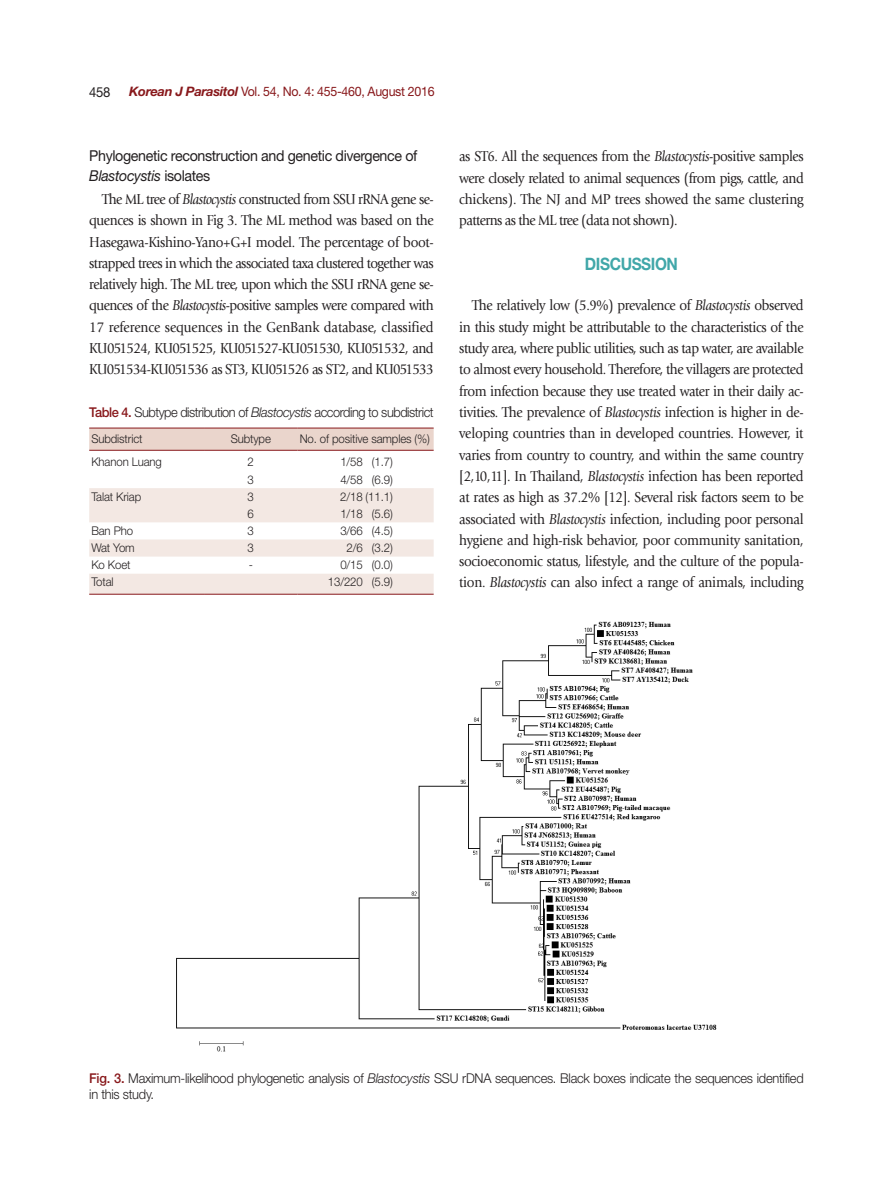
<style>
.page{position:relative;width:893px;height:1191px;background:#fff}
.page>*{position:absolute;margin:0;border:0;box-sizing:border-box;transform-origin:0 0}
.본문_대제목{font:700 17.1px "Helvetica Neue LT Std";letter-spacing:-.025em;color:#41a7a9;scale:.9 1}
.본문{font:15px/21.3px "Giovanni Std";letter-spacing:-.035em;color:#231f20;text-align:justify;scale:.9 1}
.본문_중제목{font:15px/19.2px "Helvetica Neue LT Std";letter-spacing:-.025em;color:#231f20;scale:.95 1}
.t1{font:13.8px "Helvetica Neue LT Std";color:#231f20;scale:.95 1}
.표_제목__그림_설명{font:300 13.5px/16.2px "Helvetica Neue LT Std";letter-spacing:-.02em;color:#231f20;scale:.95 1}
.t2{font:13.05px "Helvetica Neue LT Std";letter-spacing:-.025em;color:#88181b;scale:.95 1}
.표_본문{font:300 12px "Helvetica Neue LT Std";letter-spacing:-.01em;color:#231f20;scale:.95 1}
.s1{font-weight:700;font-style:italic}
.s2{font-style:italic}
.s3{font-weight:500;color:#88181b}
</style>
<div class="page">
<svg style="left:89px;top:429px;width:345px;height:165px"></svg>
<hr style="left:89px;top:428px;width:115px;height:1px;background:#88181b">
<hr style="left:204px;top:428px;width:94px;height:1px;background:#88181b">
<hr style="left:298px;top:428px;width:136px;height:1px;background:#88181b">
<hr style="left:89px;top:450px;width:115px;height:1px;background:#88181b">
<hr style="left:204px;top:450px;width:94px;height:1px;background:#88181b">
<hr style="left:298px;top:450px;width:136px;height:1px;background:#88181b">
<hr style="left:89px;top:594px;width:115px;height:1px;background:#88181b">
<hr style="left:204px;top:594px;width:94px;height:1px;background:#88181b">
<hr style="left:298px;top:594px;width:136px;height:1px;background:#88181b">
<img style="left:176px;top:621px;width:541px;height:431px">
<p class="t1" style="left:89px;top:83px;width:24px">458</p>
<p class="t2" style="left:129px;top:84px;width:323px"><span class="s1">Korean J Parasitol</span> Vol. 54, No. 4: 455-460, August 2016</p>
<p class="본문_중제목" style="left:89px;top:146px;width:347px">Phylogenetic reconstruction and genetic divergence of<br><span class="s2">Blastocystis</span> isolates</p>
<p class="본문" style="left:89px;top:188px;width:384px;text-indent:13px">The ML tree of <span class="s2">Blastocystis</span> constructed from SSU rRNA gene se&shy;quences is shown in Fig 3. The ML method was based on the Hasegawa-Kishino-Yano+G+I model. The percentage of boot&shy;strapped trees in which the associated taxa clustered together was relatively high. The ML tree, upon which the SSU rRNA gene se&shy;quences of the <span class="s2">Blastocystis</span>-positive samples were compared with 17 reference sequences in the GenBank database, classified KU051524, KU051525, KU051527-KU051530, KU051532, and KU051534-KU051536 as ST3, KU051526 as ST2, and KU051533</p>
<p class="표_제목__그림_설명" style="left:89px;top:404px;width:364px"><span class="s3">Table 4.</span> Subtype distribution of <span class="s2">Blastocystis</span> according to subdistrict</p>
<p class="표_본문" style="left:91px;top:431px;width:55px">Subdistrict</p>
<p class="표_본문" style="left:231px;top:431px;width:44px">Subtype</p>
<p class="표_본문" style="left:300px;top:431px;width:139px">No. of positive samples (%)</p>
<p class="표_본문" style="left:91px;top:455px;width:76px">Khanon Luang</p>
<p class="표_본문" style="left:248px;top:455px;width:8px">2</p>
<p class="표_본문" style="left:340px;top:455px;width:57px">1/58 (1.7)</p>
<p class="표_본문" style="left:248px;top:472px;width:8px">3</p>
<p class="표_본문" style="left:340px;top:472px;width:57px">4/58 (6.9)</p>
<p class="표_본문" style="left:91px;top:489px;width:54px">Talat Kriap</p>
<p class="표_본문" style="left:248px;top:489px;width:8px">3</p>
<p class="표_본문" style="left:340px;top:489px;width:57px">2/18 (11.1)</p>
<p class="표_본문" style="left:248px;top:506px;width:8px">6</p>
<p class="표_본문" style="left:340px;top:506px;width:57px">1/18 (5.6)</p>
<p class="표_본문" style="left:91px;top:523px;width:45px">Ban Pho</p>
<p class="표_본문" style="left:248px;top:523px;width:8px">3</p>
<p class="표_본문" style="left:340px;top:523px;width:57px">3/66 (4.5)</p>
<p class="표_본문" style="left:91px;top:540px;width:47px">Wat Yom</p>
<p class="표_본문" style="left:248px;top:540px;width:8px">3</p>
<p class="표_본문" style="left:347px;top:540px;width:50px">2/6 (3.2)</p>
<p class="표_본문" style="left:91px;top:557px;width:43px">Ko Koet</p>
<p class="표_본문" style="left:249px;top:557px;width:6px">-</p>
<p class="표_본문" style="left:340px;top:557px;width:57px">0/15 (0.0)</p>
<p class="표_본문" style="left:91px;top:574px;width:25px">Total</p>
<p class="표_본문" style="left:328px;top:574px;width:70px">13/220 (5.9)</p>
<p class="본문" style="left:459px;top:146px;width:384px">as ST6. All the sequences from the <span class="s2">Blastocystis</span>-positive samples were closely related to animal sequences (from pigs, cattle, and chickens). The NJ and MP trees showed the same clustering patterns as the ML tree (data not shown).</p>
<p class="본문_대제목" style="left:585px;top:253px;width:105px">DISCUSSION</p>
<p class="본문" style="left:459px;top:295px;width:384px;text-indent:13px">The relatively low (5.9%) prevalence of <span class="s2">Blastocystis</span> observed in this study might be attributable to the characteristics of the study area, where public utilities, such as tap water, are available to almost every household. Therefore, the villagers are protected from infection because they use treated water in their daily ac&shy;tivities. The prevalence of <span class="s2">Blastocystis</span> infection is higher in de&shy;veloping countries than in developed countries. However, it varies from country to country, and within the same country [2,10,11]. In Thailand, <span class="s2">Blastocystis</span> infection has been reported at rates as high as 37.2% [12]. Several risk factors seem to be associated with <span class="s2">Blastocystis</span> infection, including poor personal hygiene and high-risk behavior, poor community sanitation, socioeconomic status, lifestyle, and the culture of the popula&shy;tion. <span class="s2">Blastocystis</span> can also infect a range of animals, including</p>
<p class="표_제목__그림_설명" style="left:89px;top:1069px;width:753px"><span class="s3">Fig. 3.</span> Maximum-likelihood phylogenetic analysis of <span class="s2">Blastocystis</span> SSU rDNA sequences. Black boxes indicate the sequences identified in this study.</p>
</div>
